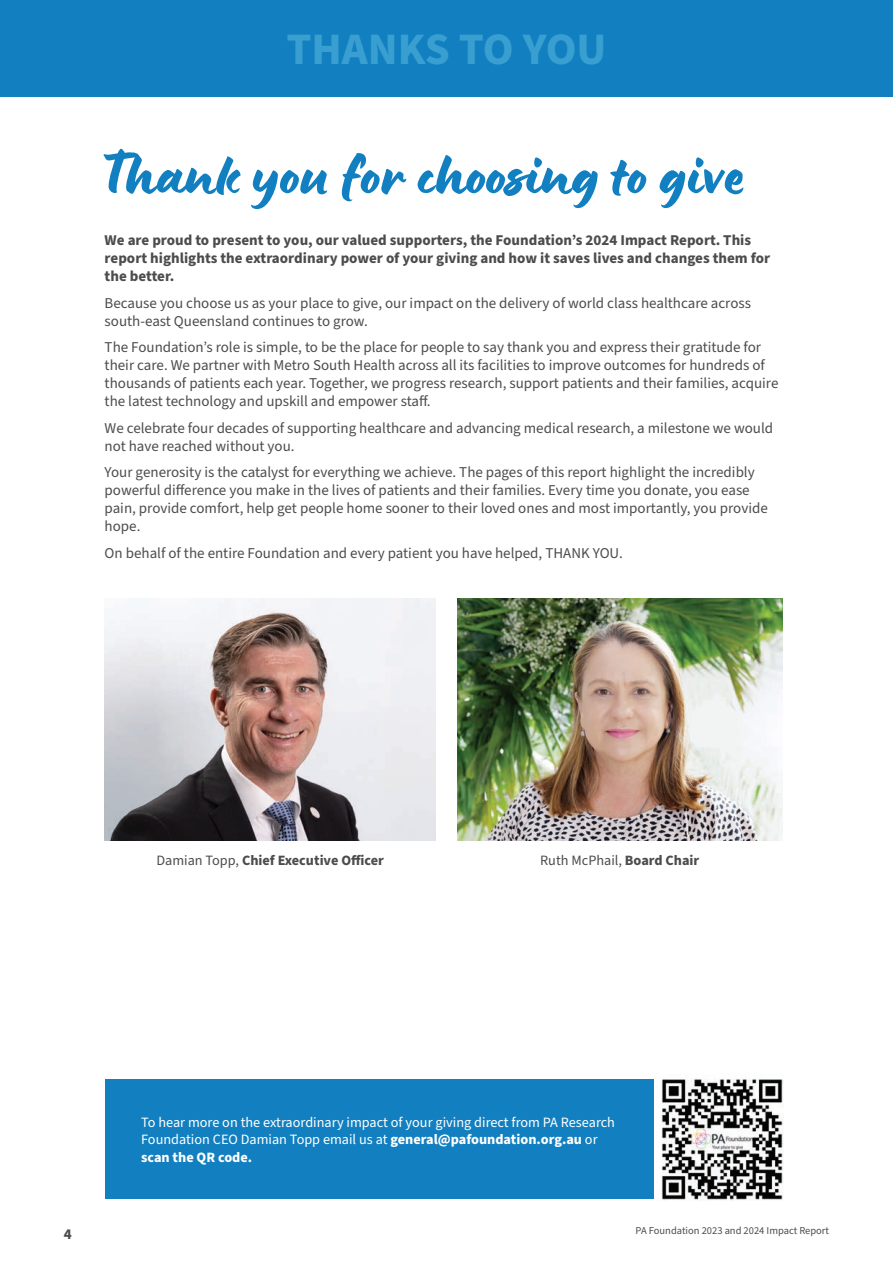
<style>
.page{position:relative;width:893px;height:1263px;background:#fff}
.page>*{position:absolute;margin:0;border:0;box-sizing:border-box;transform-origin:0 0}
.t1{font:67.5px "Lumios Brush";color:#1280c0}
.t2{font:700 45px "Source Sans Pro";color:#399fd0}
.t3{font:15px/18px "Source Sans Pro";color:#4b4c4d}
.t4{font:700 15px/18px "Source Sans Pro";color:#4b4c4d}
.t5{font:14.25px/17.1px "Source Sans Pro";color:#fff}
.t6{font:700 14.25px "Source Sans Pro";color:#4b4c4d}
.t7{font:14.25px "Source Sans Pro";color:#4b4c4d}
.t8{font:10.5px "Source Sans Pro";color:#4b4c4d}
.s1{font-weight:400}
.s2{font-weight:700}
</style>
<div class="page">
<div style="left:105px;top:1079px;width:549px;height:119px;background:#1280c0"></div>
<div style="left:0;top:0;width:893px;height:96px;background:#1280c0"></div>
<img style="left:105px;top:599px;width:331px;height:241px">
<img style="left:457px;top:599px;width:325px;height:241px">
<img style="left:661px;top:1079px;width:123px;height:122px">
<h2 class="t2" style="left:286px;top:19px;width:322px">THANKS TO YOU</h2>
<h1 class="t1" style="left:102px;top:126px;width:644px">Thank you for choosing to give</h1>
<p class="t4" style="left:105px;top:231px;width:667px">We are proud to present to you, our valued supporters, the Foundation’s 2024 Impact Report. This report highlights the extraordinary power of your giving and how it saves lives and changes them for the better.</p>
<p class="t3" style="left:105px;top:294px;width:648px">Because you choose us as your place to give, our impact on the delivery of world class healthcare across south-east Queensland continues to grow.</p>
<p class="t3" style="left:105px;top:339px;width:675px">The Foundation’s role is simple, to be the place for people to say thank you and express their gratitude for their care. We partner with Metro South Health across all its facilities to improve outcomes for hundreds of thousands of patients each year. Together, we progress research, support patients and their families, acquire the latest technology and upskill and empower staff.</p>
<p class="t3" style="left:105px;top:419px;width:670px">We celebrate four decades of supporting healthcare and advancing medical research, a milestone we would not have reached without you.</p>
<p class="t3" style="left:105px;top:464px;width:665px">Your generosity is the catalyst for everything we achieve. The pages of this report highlight the incredibly powerful difference you make in the lives of patients and their families. Every time you donate, you ease pain, provide comfort, help get people home sooner to their loved ones and most importantly, you provide hope.</p>
<p class="t3" style="left:105px;top:544px;width:520px">On behalf of the entire Foundation and every patient you have helped, THANK YOU.</p>
<p class="t6" style="left:156px;top:851px;width:229px"><span class="s1">Damian Topp,</span> Chief Executive Officer</p>
<p class="t7" style="left:540px;top:851px;width:161px">Ruth McPhail, <span class="s2">Board Chair</span></p>
<p class="t4" style="left:64px;top:1225px;width:9px">4</p>
<p class="t5" style="left:141px;top:1114px;width:475px">To hear more on the extraordinary impact of your giving direct from PA Research<br>Foundation CEO Damian Topp email us at <span class="s2">general@pafoundation.org.au</span> or <span class="s2">scan the QR code.</span></p>
<p class="t8" style="left:636px;top:1223px;width:195px">PA Foundation 2023 and 2024 Impact Report</p>
</div>
